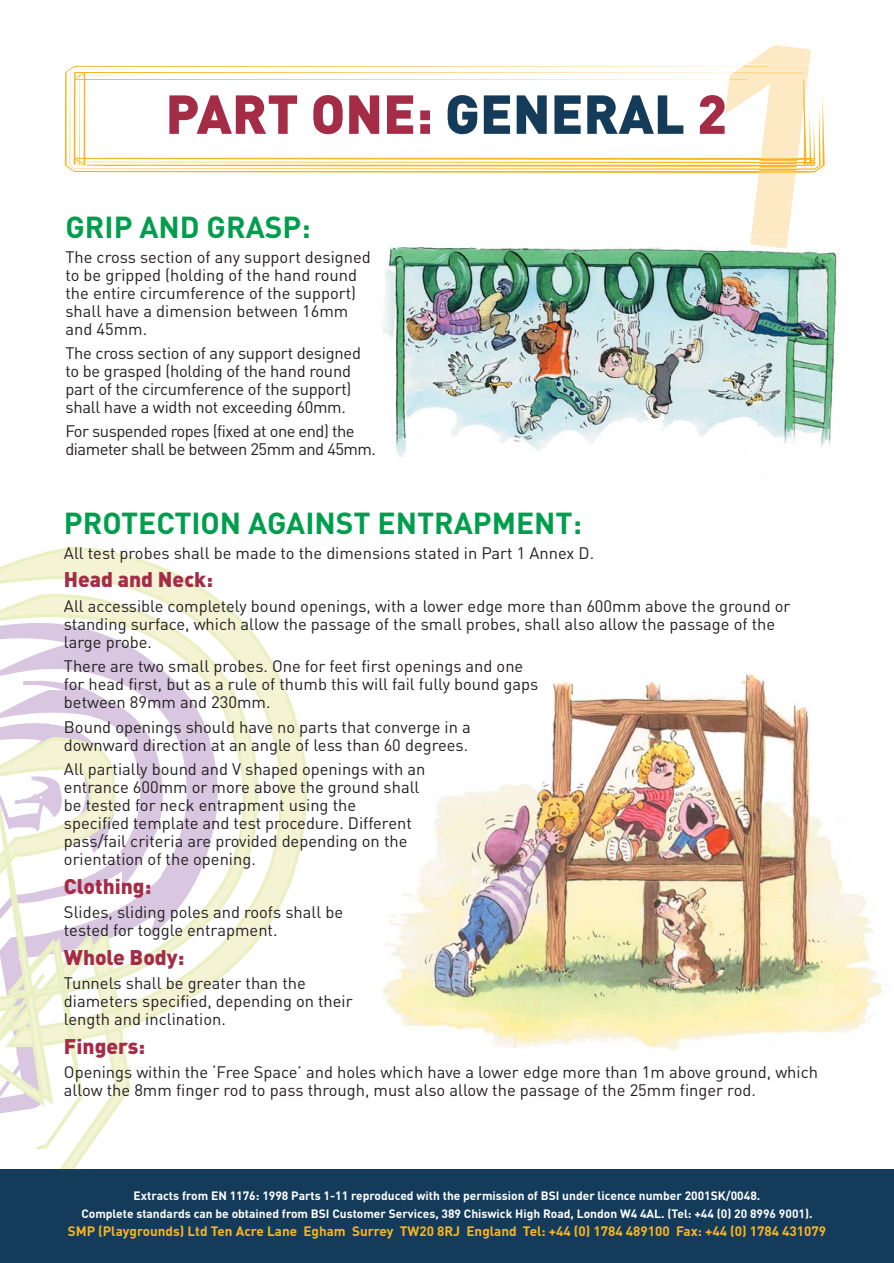
<style>
.page{position:relative;width:894px;height:1263px;background:#fff}
.page>*{position:absolute;margin:0;border:0;box-sizing:border-box;transform-origin:0 0}
.t1{font:900 54px "DIN";color:#a52c47}
.t2{font:700 30px "DIN";color:#009e4c}
.t3{font:900 21px "DIN";color:#a52c47}
.t4{font:16.5px/18px "DIN";color:#231f20}
.t5{font:16.5px/18px "DIN";letter-spacing:-.03em;color:#231f20}
.t6{font:700 13.5px "DIN";color:#f8b521}
.t7{font:700 12px/18px "DIN";color:#fff;text-align:center}
.s1{color:#143c5a}
</style>
<div class="page">
<svg style="left:0;top:547px;width:308px;height:391px"></svg>
<svg style="left:0;top:591px;width:260px;height:578px"></svg>
<svg style="left:0;top:735px;width:116px;height:430px"></svg>
<div style="left:0;top:1169px;width:893px;height:94px;background:#143c5a"></div>
<img style="left:383px;top:246px;width:454px;height:211px">
<img style="left:382px;top:674px;width:504px;height:377px">
<svg style="left:65px;top:65px;width:751px;height:108px"></svg>
<img style="left:748px;top:236px;width:41px;height:13px">
<svg style="left:724px;top:45px;width:86px;height:191px"></svg>
<img style="left:724px;top:64px;width:86px;height:108px">
<h1 class="t1" style="left:165px;top:95px;width:563px">PART ONE: <span class="s1">GENERAL</span> 2</h1>
<h2 class="t2" style="left:65px;top:217px;width:247px">GRIP AND GRASP:</h2>
<p class="t4" style="left:65px;top:250px;width:307px">The cross section of any support designed to be gripped (holding of the hand round the entire circumference of the support) shall have a dimension between 16mm and 45mm.</p>
<p class="t4" style="left:65px;top:346px;width:297px">The cross section of any support designed to be grasped (holding of the hand round part of the circumference of the support) shall have a width not exceeding 60mm.</p>
<p class="t5" style="left:65px;top:424px;width:312px">For suspended ropes (fixed at one end) the diameter shall be between 25mm and 45mm.</p>
<h2 class="t2" style="left:64px;top:513px;width:519px">PROTECTION AGAINST ENTRAPMENT:</h2>
<p class="t4" style="left:64px;top:546px;width:531px">All test probes shall be made to the dimensions stated in Part 1 Annex D.</p>
<p class="t3" style="left:64px;top:572px;width:150px">Head and Neck:</p>
<p class="t4" style="left:64px;top:599px;width:727px">All accessible completely bound openings, with a lower edge more than 600mm above the ground or standing surface, which allow the passage of the small probes, shall also allow the passage of the large probe.</p>
<p class="t4" style="left:64px;top:659px;width:476px">There are two small probes. One for feet first openings and one for head first, but as a rule of thumb this will fail fully bound gaps between 89mm and 230mm.</p>
<p class="t4" style="left:64px;top:720px;width:408px">Bound openings should have no parts that converge in a downward direction at an angle of less than 60 degrees.</p>
<p class="t4" style="left:64px;top:762px;width:363px">All partially bound and V shaped openings with an entrance 600mm or more above the ground shall be tested for neck entrapment using the specified template and test procedure. Different pass/fail criteria are provided depending on the orientation of the opening.</p>
<p class="t3" style="left:64px;top:879px;width:89px">Clothing:</p>
<p class="t4" style="left:64px;top:905px;width:280px">Slides, sliding poles and roofs shall be tested for toggle entrapment.</p>
<p class="t3" style="left:64px;top:950px;width:122px">Whole Body:</p>
<p class="t4" style="left:64px;top:976px;width:290px">Tunnels shall be greater than the diameters specified, depending on their length and inclination.</p>
<p class="t3" style="left:64px;top:1039px;width:83px">Fingers:</p>
<p class="t4" style="left:64px;top:1065px;width:755px">Openings within the ‘Free Space’ and holes which have a lower edge more than 1m above ground, which allow the 8mm finger rod to pass through, must also allow the passage of the 25mm finger rod.</p>
<p class="t7" style="left:81px;top:1188px;width:732px">Extracts from EN 1176: 1998 Parts 1-11 reproduced with the permission of BSI under licence number 2001SK/0048.<br>Complete standards can be obtained from BSI Customer Services, 389 Chiswick High Road, London W4 4AL. (Tel: +44 (0) 20 8996 9001).</p>
<p class="t6" style="left:68px;top:1226px;width:759px">SMP (Playgrounds) Ltd Ten Acre Lane Egham Surrey TW20 8RJ England Tel: +44 (0) 1784 489100 Fax: +44 (0) 1784 431079</p>
</div>
